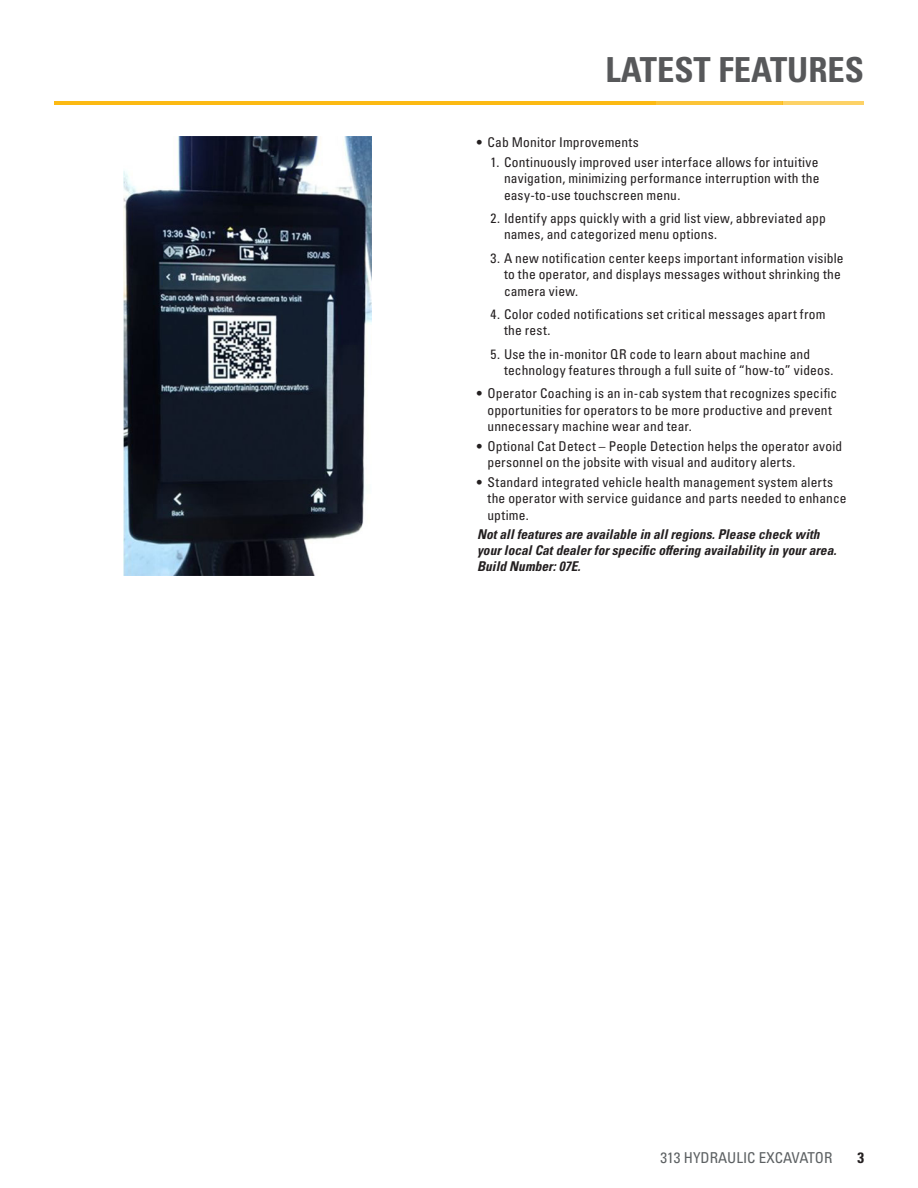
<style>
.page{position:relative;width:918px;height:1188px;background:#fff}
.page>*{position:absolute;margin:0;border:0;box-sizing:border-box;transform-origin:0 0}
.t1{font:34.5px "Univers LTCYR 67 Bold Cond";color:#57585a}
.t2{font:condensed 15px "Univers LTCYR 57";color:#5d6163}
.t3{font:15px "Univers LTCYR 67 Bold Cond";color:#231f20}
.t4{font:condensed 13.5px/16.5px "Univers LTCYR 57";letter-spacing:.015em;color:#231f20}
.t5{font:13.5px/16.2px "Univers LTCYR 67 Bold Cond Obl";color:#231f20}
</style>
<div class="page">
<hr style="left:54px;top:101px;width:601px;height:4px;background:#fcba13">
<hr style="left:654px;top:101px;width:128px;height:4px;background:#fcc437">
<hr style="left:782px;top:101px;width:82px;height:4px;background:#fdd266">
<img style="left:123px;top:136px;width:248px;height:440px">
<h1 class="t1" style="left:606px;top:48px;width:260px">LATEST FEATURES</h1>
<p class="t4" style="left:477px;top:134px;width:163px">• Cab Monitor Improvements</p>
<p class="t4" style="left:504px;top:153px;width:317px;text-align:justify;text-indent:-14px">1. Continuously improved user interface allows for intuitive navigation, minimizing performance interruption with the easy-to-use touchscreen menu.</p>
<p class="t4" style="left:504px;top:209px;width:323px;text-indent:-14px">2. Identify apps quickly with a grid list view, abbreviated app names, and categorized menu options.</p>
<p class="t4" style="left:504px;top:249px;width:341px;text-indent:-14px">3. A new notification center keeps important information visible to the operator, and displays messages without shrinking the camera view.</p>
<p class="t4" style="left:504px;top:305px;width:323px;text-indent:-14px">4. Color coded notifications set critical messages apart from the rest.</p>
<p class="t4" style="left:504px;top:345px;width:331px;text-indent:-14px">5. Use the in-monitor QR code to learn about machine and technology features through a full suite of “how-to” videos.</p>
<p class="t4" style="left:488px;top:385px;width:351px;text-indent:-11px">• Operator Coaching is an in-cab system that recognizes specific opportunities for operators to be more productive and prevent unnecessary machine wear and tear.</p>
<p class="t4" style="left:488px;top:437px;width:356px;text-indent:-11px">• Optional Cat Detect – People Detection helps the operator avoid personnel on the jobsite with visual and auditory alerts.</p>
<p class="t4" style="left:488px;top:473px;width:361px;text-indent:-11px">• Standard integrated vehicle health management system alerts the operator with service guidance and parts needed to enhance uptime.</p>
<p class="t5" style="left:477px;top:526px;width:361px">Not all features are available in all regions. Please check with your local Cat dealer for specific offering availability in your area.<br>Build Number: 07E.</p>
<p class="t2" style="left:661px;top:1148px;width:173px">313 HYDRAULIC EXCAVATOR</p>
<p class="t3" style="left:857px;top:1148px;width:8px">3</p>
</div>
